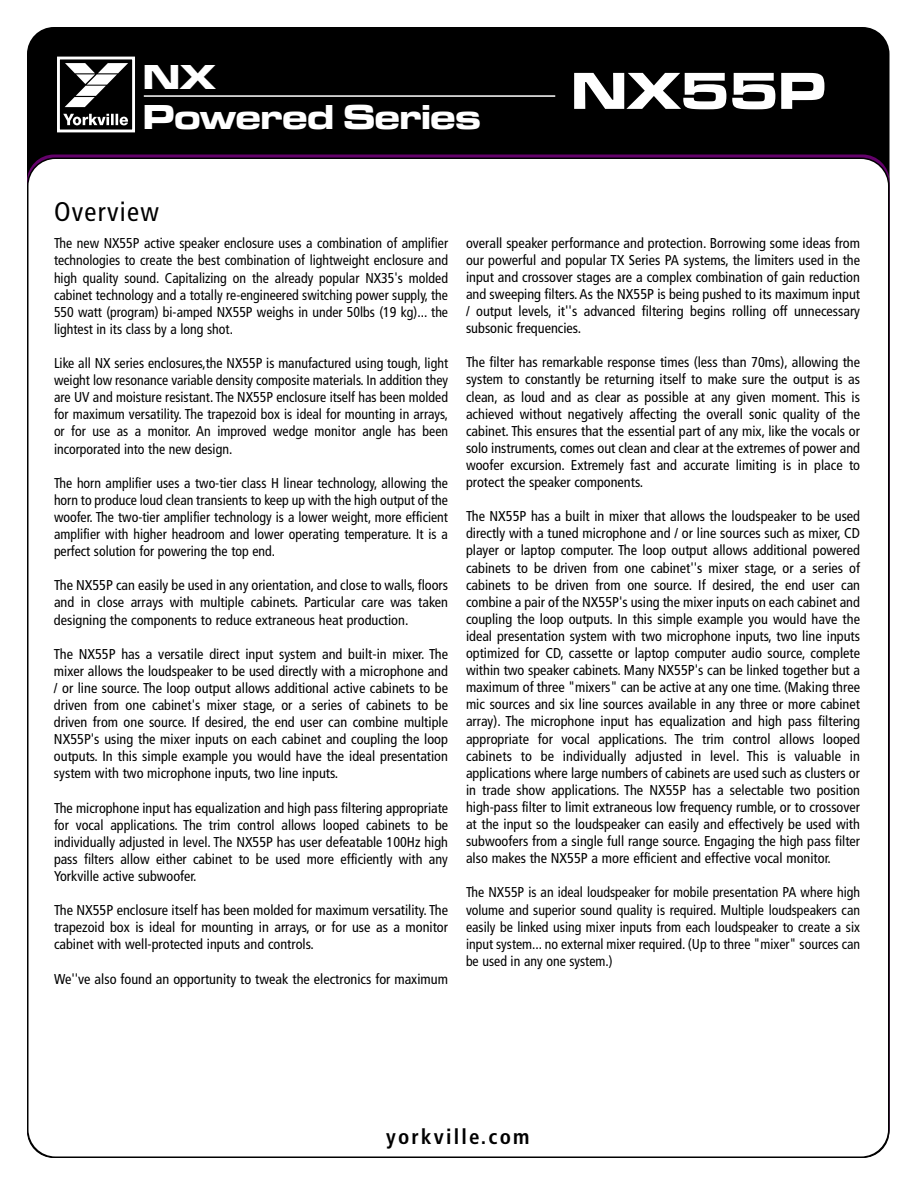
<style>
.page{position:relative;width:918px;height:1188px;background:#fff}
.page>*{position:absolute;margin:0;border:0;box-sizing:border-box;transform-origin:0 0}
.t1{font:54px "Microgramma D Bold Exte";color:#fff}
.t2{font:36px/40.5px "Microgramma D Bold Exte";color:#fff}
.t3{font:condensed 27px "Frutiger";letter-spacing:.05em;color:#000}
.t4{font:700 condensed 21px "Frutiger";letter-spacing:.105em;color:#000}
.t5{font:condensed 14.25px/17.1px "Frutiger";color:#000;text-align:justify}
</style>
<div class="page">
<div style="left:27px;top:27px;width:863px;height:1131px;background:#000;border-radius:27px"></div>
<svg style="left:63px;top:114px;width:65px;height:11px"></svg>
<svg style="left:65px;top:63px;width:63px;height:44px"></svg>
<div style="left:57px;top:57px;width:78px;height:75px;border:3px solid #fff"></div>
<hr style="left:144px;top:95px;width:411px;height:2px;background:#fff">
<div style="left:27px;top:158px;width:863px;height:1000px;background:#fff"></div>
<div style="left:176px;top:196px;width:695px;height:40px;background:#fff"></div>
<h2 class="t2" style="left:143px;top:56px;width:339px">NX<br>Powered Series</h2>
<h1 class="t1" style="left:572px;top:59px;width:255px">NX55P</h1>
<h3 class="t3" style="left:54px;top:201px;width:107px">Overview</h3>
<p class="t5" style="left:54px;top:236px;width:396px">The new NX55P active speaker enclosure uses a combination of amplifier technologies to create the best combination of lightweight enclosure and high quality sound. Capitalizing on the already popular NX35's molded cabinet technology and a totally re-engineered switching power supply, the 550 watt (program) bi-amped NX55P weighs in under 50lbs (19 kg)... the lightest in its class by a long shot.</p>
<p class="t5" style="left:54px;top:356px;width:396px">Like all NX series enclosures,the NX55P is manufactured using tough, light weight low resonance variable density composite materials. In addition they are UV and moisture resistant. The NX55P enclosure itself has been molded for maximum versatility. The trapezoid box is ideal for mounting in arrays, or for use as a monitor. An improved wedge monitor angle has been incorporated into the new design.</p>
<p class="t5" style="left:54px;top:475px;width:396px">The horn amplifier uses a two-tier class H linear technology, allowing the horn to produce loud clean transients to keep up with the high output of the woofer. The two-tier amplifier technology is a lower weight, more efficient amplifier with higher headroom and lower operating temperature. It is a perfect solution for powering the top end.</p>
<p class="t5" style="left:54px;top:578px;width:396px">The NX55P can easily be used in any orientation, and close to walls, floors and in close arrays with multiple cabinets. Particular care was taken designing the components to reduce extraneous heat production.</p>
<p class="t5" style="left:54px;top:646px;width:396px">The NX55P has a versatile direct input system and built-in mixer. The mixer allows the loudspeaker to be used directly with a microphone and / or line source. The loop output allows additional active cabinets to be driven from one cabinet's mixer stage, or a series of cabinets to be driven from one source. If desired, the end user can combine multiple NX55P's using the mixer inputs on each cabinet and coupling the loop outputs. In this simple example you would have the ideal presentation system with two microphone inputs, two line inputs.</p>
<p class="t5" style="left:54px;top:800px;width:396px">The microphone input has equalization and high pass filtering appropriate for vocal applications. The trim control allows looped cabinets to be individually adjusted in level. The NX55P has user defeatable 100Hz high pass filters allow either cabinet to be used more efficiently with any Yorkville active subwoofer.</p>
<p class="t5" style="left:54px;top:903px;width:396px">The NX55P enclosure itself has been molded for maximum versatility. The trapezoid box is ideal for mounting in arrays, or for use as a monitor cabinet with well-protected inputs and controls.</p>
<p class="t5" style="left:54px;top:971px;width:396px">We''ve also found an opportunity to tweak the electronics for maximum</p>
<p class="t5" style="left:466px;top:235px;width:396px">overall speaker performance and protection. Borrowing some ideas from our powerful and popular TX Series PA systems, the limiters used in the input and crossover stages are a complex combination of gain reduction and sweeping filters. As the NX55P is being pushed to its maximum input / output levels, it''s advanced filtering begins rolling off unnecessary subsonic frequencies.</p>
<p class="t5" style="left:466px;top:355px;width:396px">The filter has remarkable response times (less than 70ms), allowing the system to constantly be returning itself to make sure the output is as clean, as loud and as clear as possible at any given moment. This is achieved without negatively affecting the overall sonic quality of the cabinet. This ensures that the essential part of any mix, like the vocals or solo instruments, comes out clean and clear at the extremes of power and woofer excursion. Extremely fast and accurate limiting is in place to protect the speaker components.</p>
<p class="t5" style="left:466px;top:509px;width:396px">The NX55P has a built in mixer that allows the loudspeaker to be used directly with a tuned microphone and / or line sources such as mixer, CD player or laptop computer. The loop output allows additional powered cabinets to be driven from one cabinet''s mixer stage, or a series of cabinets to be driven from one source. If desired, the end user can combine a pair of the NX55P's using the mixer inputs on each cabinet and coupling the loop outputs. In this simple example you would have the ideal presentation system with two microphone inputs, two line inputs optimized for CD, cassette or laptop computer audio source, complete within two speaker cabinets. Many NX55P's can be linked together but a maximum of three "mixers" can be active at any one time. (Making three mic sources and six line sources available in any three or more cabinet array). The microphone input has equalization and high pass filtering appropriate for vocal applications. The trim control allows looped cabinets to be individually adjusted in level. This is valuable in applications where large numbers of cabinets are used such as clusters or in trade show applications. The NX55P has a selectable two position high-pass filter to limit extraneous low frequency rumble, or to crossover at the input so the loudspeaker can easily and effectively be used with subwoofers from a single full range source. Engaging the high pass filter also makes the NX55P a more efficient and effective vocal monitor.</p>
<p class="t5" style="left:466px;top:885px;width:396px">The NX55P is an ideal loudspeaker for mobile presentation PA where high volume and superior sound quality is required. Multiple loudspeakers can easily be linked using mixer inputs from each loudspeaker to create a six input system... no external mixer required. (Up to three "mixer" sources can be used in any one system.)</p>
<h3 class="t4" style="left:386px;top:1128px;width:145px">yorkville.com</h3>
</div>
